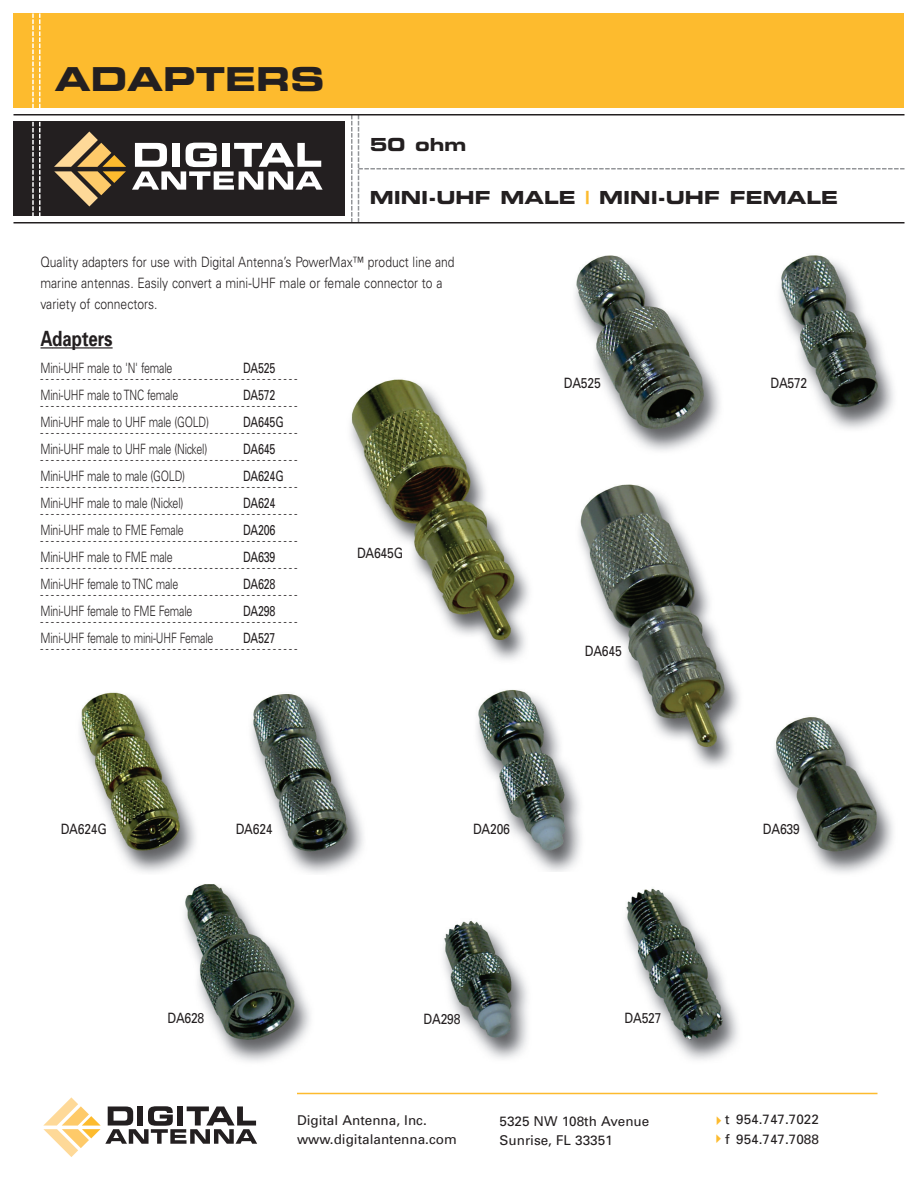
<style>
.page{position:relative;width:918px;height:1188px;background:#fff}
.page>*{position:absolute;margin:0;border:0;box-sizing:border-box;transform-origin:0 0}
.t1{font:33px "Eurostile Bold Extended Two";color:#231f20}
.t2{font:700 21px "Univers";color:#231f20;scale:.8 1}
.t3{font:18px "Eurostile Bold Extended Two";color:#231f20}
.t4{font:300 14.25px "Univers";letter-spacing:-.015em;color:#231f20;scale:.75 1}
.t5{font:300 14.25px/21px "Univers";letter-spacing:-.015em;color:#231f20;scale:.85 1}
.t6{font:14.25px "Univers";letter-spacing:-.015em;color:#231f20;scale:.85 1}
.t7{font:14.25px "Univers";letter-spacing:-.015em;color:#231f20;scale:.75 1}
.t8{font:300 13.5px "Univers";color:#231f20;scale:.75 1}
.t9{font:13.5px/19.5px "Univers";color:#231f20}
.s1{color:#fdbb2e}
</style>
<div class="page">
<div style="left:14px;top:14px;width:890px;height:94px;background:#fdbb2e"></div>
<div style="left:14px;top:122px;width:330px;height:94px;background:#231f20"></div>
<svg style="left:132px;top:143px;width:191px;height:47px"></svg>
<svg style="left:54px;top:132px;width:72px;height:74px"></svg>
<svg style="left:351px;top:116px;width:1px;height:106px"></svg>
<svg style="left:32px;top:14px;width:8px;height:202px"></svg>
<hr style="left:14px;top:114px;width:890px;height:2px;background:#231f20">
<hr style="left:14px;top:222px;width:890px;height:2px;background:#231f20">
<svg style="left:358px;top:115px;width:546px;height:107px"></svg>
<hr style="left:297px;top:1093px;width:581px;height:1px;background:#fdbb2e">
<svg style="left:43px;top:1097px;width:214px;height:60px"></svg>
<img style="left:443px;top:920px;width:85px;height:139px">
<img style="left:575px;top:255px;width:145px;height:196px">
<img style="left:625px;top:888px;width:113px;height:172px">
<img style="left:779px;top:255px;width:115px;height:174px">
<img style="left:251px;top:694px;width:112px;height:179px">
<svg style="left:40px;top:347px;width:12px;height:2px"></svg>
<hr style="left:52px;top:347px;width:37px;height:2px;background:#231f20">
<hr style="left:88px;top:347px;width:25px;height:2px;background:#231f20">
<img style="left:80px;top:692px;width:116px;height:181px">
<img style="left:184px;top:884px;width:127px;height:178px">
<img style="left:774px;top:717px;width:119px;height:156px">
<img style="left:579px;top:484px;width:161px;height:283px">
<img style="left:350px;top:379px;width:179px;height:281px">
<img style="left:477px;top:680px;width:120px;height:191px">
<h1 class="t1" style="left:55px;top:67px;width:271px">ADAPTERS</h1>
<h3 class="t3" style="left:370px;top:138px;width:98px">50 ohm</h3>
<h3 class="t3" style="left:370px;top:190px;width:470px">MINI-UHF MALE <span class="s1">|</span> MINI-UHF FEMALE</h3>
<p class="t5" style="left:40px;top:253px;width:489px">Quality adapters for use with Digital Antenna’s PowerMax™ product line and marine antennas. Easily convert a mini-UHF male or female connector to a variety of connectors.</p>
<h2 class="t2" style="left:40px;top:331px;width:92px">Adapters</h2>
<p class="t4" style="left:40px;top:363px;width:178px">Mini-UHF male to 'N' female</p>
<p class="t7" style="left:243px;top:363px;width:45px">DA525</p>
<p class="t8" style="left:41px;top:374px;width:344px">-------------------------------------------------</p>
<p class="t4" style="left:40px;top:390px;width:185px">Mini-UHF male to TNC female</p>
<p class="t7" style="left:243px;top:390px;width:45px">DA572</p>
<p class="t8" style="left:41px;top:401px;width:344px">-------------------------------------------------</p>
<p class="t4" style="left:40px;top:417px;width:226px">Mini-UHF male to UHF male (GOLD)</p>
<p class="t7" style="left:243px;top:417px;width:56px">DA645G</p>
<p class="t8" style="left:41px;top:428px;width:344px">-------------------------------------------------</p>
<p class="t4" style="left:40px;top:444px;width:224px">Mini-UHF male to UHF male (Nickel)</p>
<p class="t7" style="left:243px;top:444px;width:45px">DA645</p>
<p class="t8" style="left:41px;top:455px;width:344px">-------------------------------------------------</p>
<p class="t4" style="left:40px;top:471px;width:195px">Mini-UHF male to male (GOLD)</p>
<p class="t7" style="left:243px;top:471px;width:56px">DA624G</p>
<p class="t8" style="left:41px;top:482px;width:344px">-------------------------------------------------</p>
<p class="t4" style="left:40px;top:498px;width:192px">Mini-UHF male to male (Nickel)</p>
<p class="t7" style="left:243px;top:498px;width:45px">DA624</p>
<p class="t8" style="left:41px;top:509px;width:344px">-------------------------------------------------</p>
<p class="t4" style="left:40px;top:525px;width:193px">Mini-UHF male to FME Female</p>
<p class="t7" style="left:243px;top:525px;width:45px">DA206</p>
<p class="t8" style="left:41px;top:536px;width:344px">-------------------------------------------------</p>
<p class="t4" style="left:40px;top:552px;width:178px">Mini-UHF male to FME male</p>
<p class="t7" style="left:243px;top:552px;width:45px">DA639</p>
<p class="t8" style="left:41px;top:563px;width:344px">-------------------------------------------------</p>
<p class="t4" style="left:40px;top:579px;width:185px">Mini-UHF female to TNC male</p>
<p class="t7" style="left:243px;top:579px;width:45px">DA628</p>
<p class="t8" style="left:41px;top:590px;width:344px">-------------------------------------------------</p>
<p class="t4" style="left:40px;top:606px;width:204px">Mini-UHF female to FME Female</p>
<p class="t7" style="left:243px;top:606px;width:45px">DA298</p>
<p class="t8" style="left:41px;top:617px;width:344px">-------------------------------------------------</p>
<p class="t4" style="left:40px;top:633px;width:232px">Mini-UHF female to mini-UHF Female</p>
<p class="t7" style="left:243px;top:633px;width:45px">DA527</p>
<p class="t8" style="left:41px;top:644px;width:344px">-------------------------------------------------</p>
<p class="t6" style="left:357px;top:547px;width:56px">DA645G</p>
<p class="t6" style="left:564px;top:378px;width:45px">DA525</p>
<p class="t6" style="left:585px;top:646px;width:45px">DA645</p>
<p class="t6" style="left:61px;top:823px;width:56px">DA624G</p>
<p class="t6" style="left:236px;top:823px;width:45px">DA624</p>
<p class="t6" style="left:473px;top:823px;width:45px">DA206</p>
<p class="t6" style="left:167px;top:1012px;width:45px">DA628</p>
<p class="t6" style="left:424px;top:1014px;width:45px">DA298</p>
<p class="t6" style="left:625px;top:1012px;width:45px">DA527</p>
<p class="t6" style="left:770px;top:378px;width:45px">DA572</p>
<p class="t6" style="left:763px;top:823px;width:45px">DA639</p>
<p class="t9" style="left:297px;top:1112px;width:161px">Digital Antenna, Inc. www.digitalantenna.com</p>
<p class="t9" style="left:725px;top:1111px;width:95px">t 954.747.7022 f 954.747.7088</p>
<p class="t9" style="left:500px;top:1112px;width:151px">5325 NW 108th Avenue<br>Sunrise, FL 33351</p>
</div>
